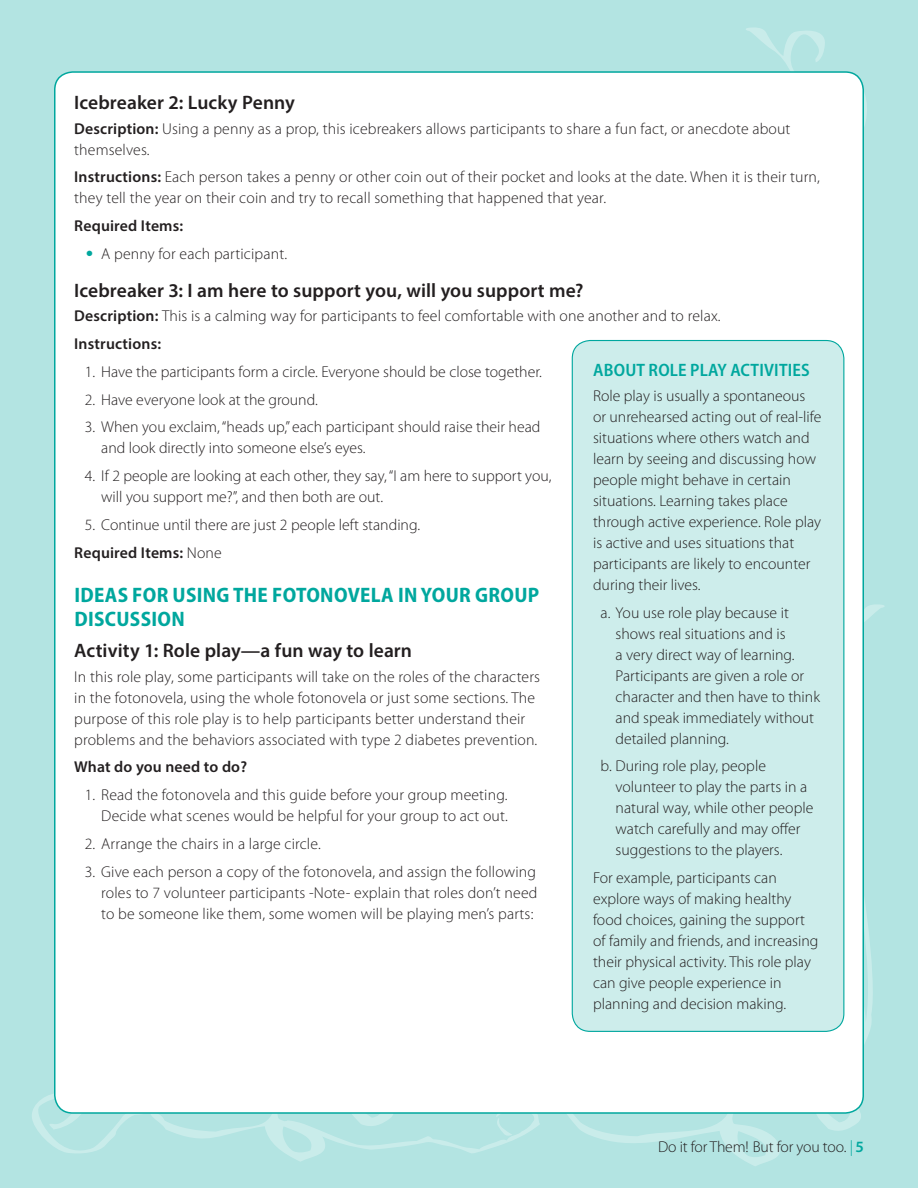
<style>
.page{position:relative;width:918px;height:1188px;background:#fff}
.page>*{position:absolute;margin:0;border:0;box-sizing:border-box;transform-origin:0 0}
.t1{font:700 semi-condensed 21px/24px "Myriad Pro";letter-spacing:.015em;color:#00a79e}
.H3{font:600 19.5px "Myriad Pro";letter-spacing:.005em;color:#231f20}
.t2{font:600 semi-condensed 18px "Myriad Pro";letter-spacing:.01em;color:#00a79e}
.Callout_text{font:300 15.75px/21px "Myriad Pro";color:#231f20}
.Body_1{font:300 15.75px/21px "Myriad Pro";letter-spacing:.01em;color:#231f20}
.Body_1-2{font:600 15.75px "Myriad Pro";letter-spacing:.01em;color:#231f20}
.s1{font-weight:600}
.s2{font-weight:900;font-stretch:semi-expanded;font-size:18px;color:#00a79e}
.s3{font-weight:300}
.s4{color:#00a79e}
.s5{font-weight:600;color:#00a79e}
</style>
<div class="page">
<div style="left:1px;top:0;width:917px;height:1188px;background:#b3e4e2"></div>
<svg style="left:567px;top:27px;width:318px;height:1139px"></svg>
<svg style="left:32px;top:1094px;width:508px;height:68px"></svg>
<div style="left:55px;top:72px;width:808px;height:1041px;background:#fff;border-radius:18px"></div>
<div style="left:572px;top:341px;width:272px;height:690px;background:#cdedeb;border-radius:18px"></div>
<h2 class="H3" style="left:74px;top:90px;width:222px">Icebreaker 2: Lucky Penny</h2>
<p class="Body_1" style="left:74px;top:118px;width:718px"><span class="s1">Description:</span> Using a penny as a prop, this icebreakers allows participants to share a fun fact, or anecdote about themselves.</p>
<p class="Body_1" style="left:74px;top:167px;width:747px"><span class="s1">Instructions:</span> Each person takes a penny or other coin out of their pocket and looks at the date. When it is their turn, they tell the year on their coin and try to recall something that happened that year.</p>
<p class="Body_1-2" style="left:74px;top:216px;width:111px">Required Items:</p>
<p class="Callout_text" style="left:86px;top:243px;width:202px"><span class="s2">•</span> A penny for each participant.</p>
<h2 class="H3" style="left:74px;top:278px;width:511px">Icebreaker 3: I am here to support you, will you support me?</h2>
<p class="Body_1" style="left:74px;top:306px;width:648px"><span class="s1">Description:</span> This is a calming way for participants to feel comfortable with one another and to relax.</p>
<p class="Body_1-2" style="left:74px;top:334px;width:88px">Instructions:</p>
<p class="Callout_text" style="left:85px;top:361px;width:459px">1. Have the participants form a circle. Everyone should be close together.</p>
<p class="Callout_text" style="left:85px;top:389px;width:235px">2. Have everyone look at the ground.</p>
<p class="Callout_text" style="left:101px;top:417px;width:441px;text-indent:-16px">3. When you exclaim, “heads up,” each participant should raise their head and look directly into someone else’s eyes.</p>
<p class="Callout_text" style="left:101px;top:466px;width:452px;text-indent:-16px">4. If 2 people are looking at each other, they say, “I am here to support you, will you support me?”, and then both are out.</p>
<p class="Callout_text" style="left:85px;top:514px;width:337px">5. Continue until there are just 2 people left standing.</p>
<p class="Body_1-2" style="left:74px;top:542px;width:149px">Required Items: <span class="s3">None</span></p>
<h2 class="t1" style="left:74px;top:583px;width:466px">IDEAS FOR USING THE FOTONOVELA IN YOUR GROUP<br>DISCUSSION</h2>
<h3 class="H3" style="left:74px;top:638px;width:339px">Activity 1: Role play—a fun way to learn</h3>
<p class="Body_1" style="left:74px;top:666px;width:467px">In this role play, some participants will take on the roles of the characters in the fotonovela, using the whole fotonovela or just some sections. The purpose of this role play is to help participants better understand their problems and the behaviors associated with type 2 diabetes prevention.</p>
<p class="Body_1-2" style="left:74px;top:757px;width:174px">What do you need to do?</p>
<p class="Callout_text" style="left:85px;top:785px;width:425px;text-align:right">1. Read the fotonovela and this guide before your group meeting.<br>Decide what scenes would be helpful for your group to act out.</p>
<p class="Callout_text" style="left:85px;top:833px;width:238px">2. Arrange the chairs in a large circle.</p>
<p class="Callout_text" style="left:101px;top:861px;width:438px;text-align:justify;text-indent:-16px">3. Give each person a copy of the fotonovela, and assign the following roles to 7 volunteer participants -Note- explain that roles don’t need to be someone like them, some women will be playing men’s parts:</p>
<h3 class="t2" style="left:593px;top:360px;width:218px">ABOUT ROLE PLAY ACTIVITIES</h3>
<p class="Callout_text" style="left:593px;top:385px;width:230px">Role play is usually a spontaneous or unrehearsed acting out of real-life situations where others watch and learn by seeing and discussing how people might behave in certain situations. Learning takes place through active experience. Role play is active and uses situations that participants are likely to encounter during their lives.</p>
<p class="Callout_text" style="left:616px;top:602px;width:206px;text-indent:-15px">a. You use role play because it shows real situations and is<br>a very direct way of learning.<br>Participants are given a role or character and then have to think and speak immediately without detailed planning.</p>
<p class="Callout_text" style="left:616px;top:756px;width:199px;text-indent:-15px">b. During role play, people volunteer to play the parts in a natural way, while other people watch carefully and may offer suggestions to the players.</p>
<p class="Callout_text" style="left:593px;top:868px;width:227px">For example, participants can explore ways of making healthy food choices, gaining the support of family and friends, and increasing their physical activity. This role play can give people experience in planning and decision making.</p>
<p class="Callout_text" style="left:658px;top:1137px;width:207px">Do it for Them! But for you too. <span class="s4">|</span> <span class="s5">5</span></p>
</div>
